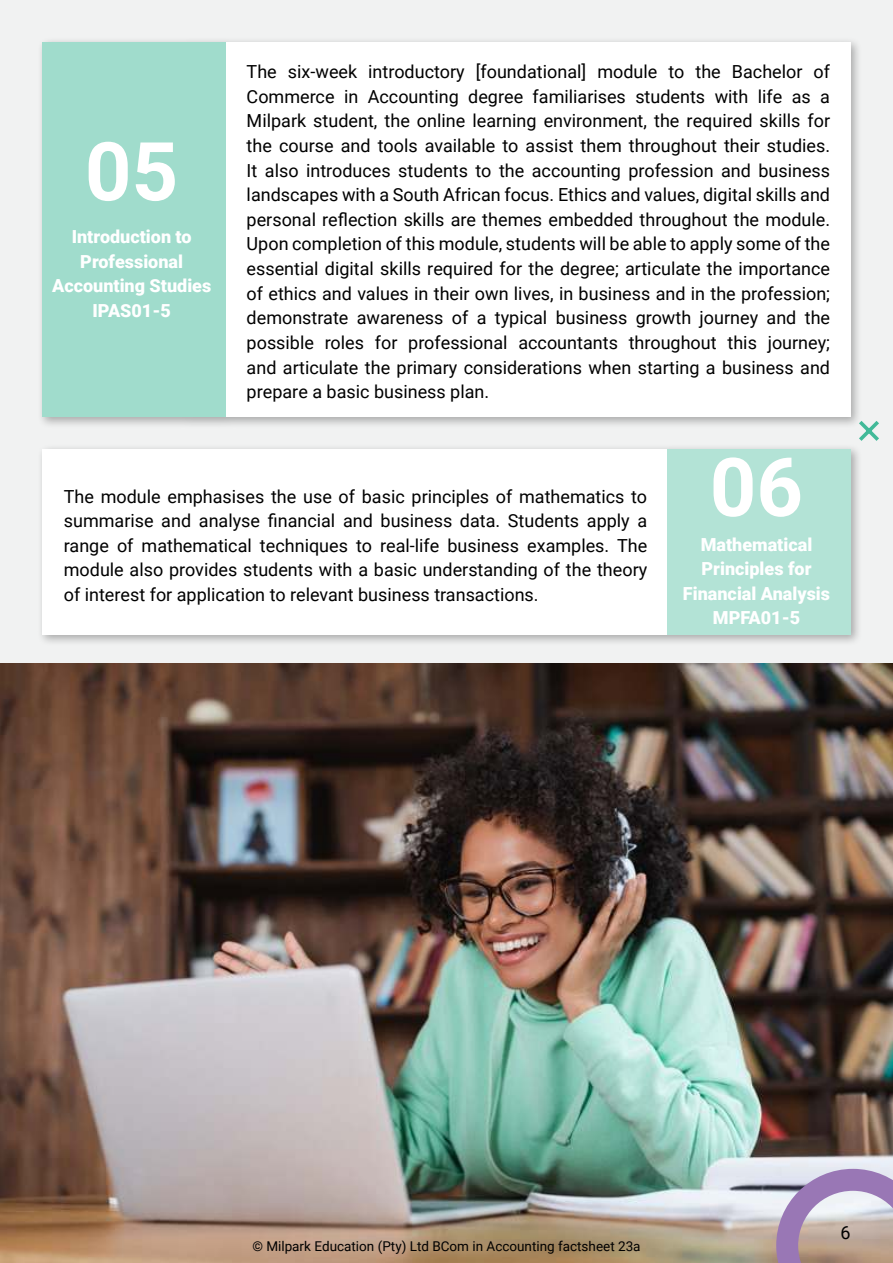
<style>
.page{position:relative;width:893px;height:1263px;background:#f1f2f2}
.page>*{position:absolute;margin:0;border:0;box-sizing:border-box;transform-origin:0 0}
.t1{font:700 81.3px "Roboto";color:#fff}
.t2{font:18px/24.6px "Roboto";color:#000;text-align:justify}
.t3{font:900 18px/24.6px "Roboto";color:#fff;text-align:center}
.t4{font:13.5px "Roboto";color:#000}
</style>
<div class="page">
<img style="left:0;top:664px;width:893px;height:599px">
<svg style="left:776px;top:1169px;width:117px;height:94px"></svg>
<div style="left:38px;top:37px;width:824px;height:391px;background:#000;opacity:.3"></div>
<div style="left:184px;top:43px;width:666px;height:374px;background:#fff"></div>
<div style="left:43px;top:43px;width:183px;height:374px;background:#a0dccc"></div>
<div style="left:38px;top:443px;width:824px;height:203px;background:#000;opacity:.3"></div>
<div style="left:43px;top:449px;width:807px;height:186px;background:#fff"></div>
<div style="left:667px;top:449px;width:183px;height:186px;background:#b3e3d6"></div>
<svg style="left:855px;top:417px;width:24px;height:28px"></svg>
<h1 class="t1" style="left:85px;top:136px;width:95px">05</h1>
<p class="t3" style="left:52px;top:226px;width:161px">Introduction to<br>Professional<br>Accounting Studies<br>IPAS01-5</p>
<p class="t2" style="left:247px;top:61px;width:585px">The six-week introductory [foundational] module to the Bachelor of Commerce in Accounting degree familiarises students with life as a Milpark student, the online learning environment, the required skills for the course and tools available to assist them throughout their studies.<br>It also introduces students to the accounting profession and business landscapes with a South African focus. Ethics and values, digital skills and personal reflection skills are themes embedded throughout the module.<br>Upon completion of this module, students will be able to apply some of the essential digital skills required for the degree; articulate the importance of ethics and values in their own lives, in business and in the profession; demonstrate awareness of a typical business growth journey and the possible roles for professional accountants throughout this journey; and articulate the primary considerations when starting a business and prepare a basic business plan.</p>
<p class="t2" style="left:64px;top:485px;width:585px">The module emphasises the use of basic principles of mathematics to summarise and analyse financial and business data. Students apply a range of mathematical techniques to real-life business examples. The module also provides students with a basic understanding of the theory of interest for application to relevant business transactions.</p>
<h1 class="t1" style="left:710px;top:452px;width:95px">06</h1>
<p class="t3" style="left:683px;top:533px;width:149px">Mathematical<br>Principles for<br>Financial Analysis<br>MPFA01-5</p>
<p class="t4" style="left:252px;top:1240px;width:390px">© Milpark Education (Pty) Ltd BCom in Accounting factsheet 23a</p>
<p class="t2" style="left:840px;top:1220px;width:12px">6</p>
</div>
